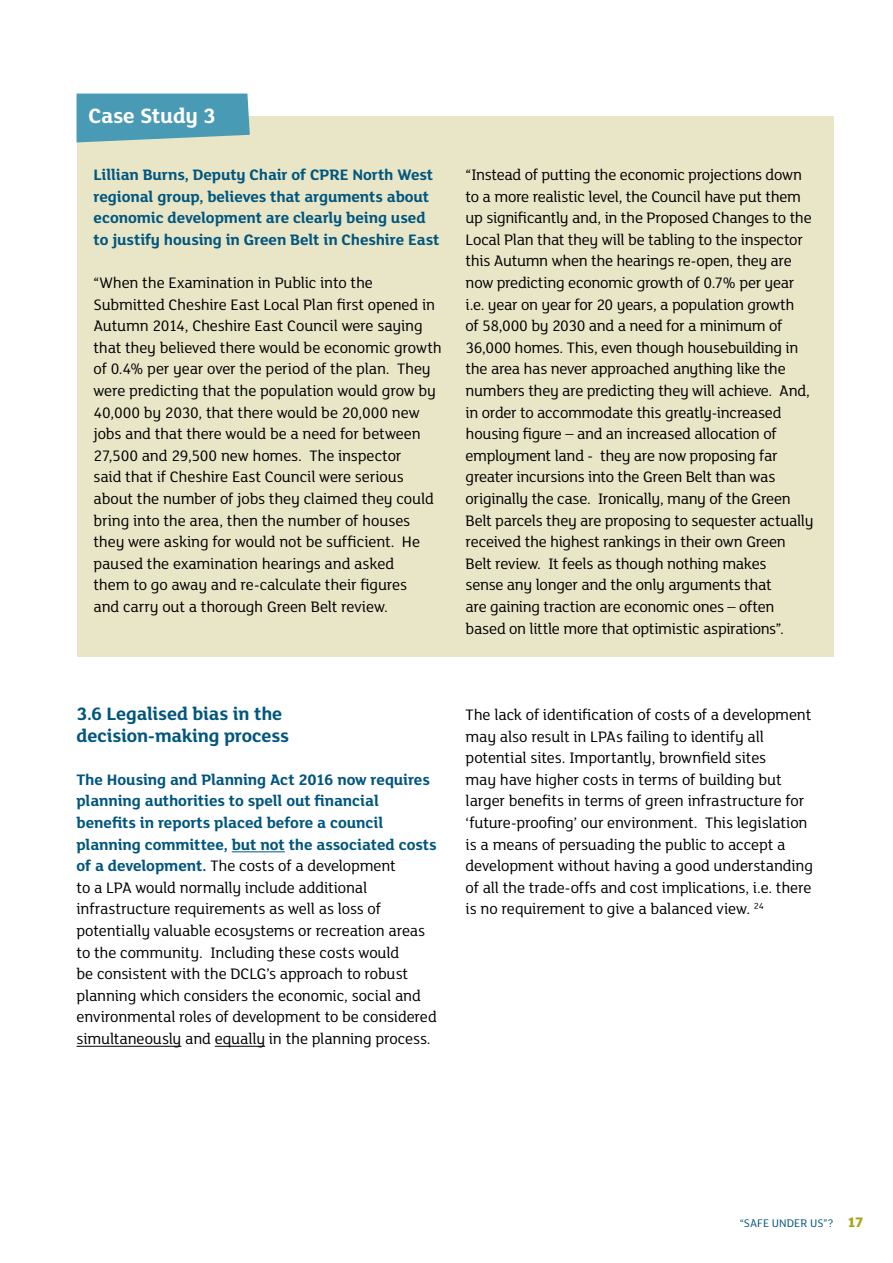
<style>
.page{position:relative;width:893px;height:1263px;background:#fff}
.page>*{position:absolute;margin:0;border:0;box-sizing:border-box;transform-origin:0 0}
.t1{font:700 22.5px "FS Lola";letter-spacing:-.015em;color:#fff}
.t2{font:700 19.5px/21.6px "FS Lola";letter-spacing:-.01em;color:#00567e}
.t3{font:16.5px/21.6px "FS Lola";letter-spacing:-.015em;color:#000}
.t4{font:700 16.5px/21.6px "FS Lola";letter-spacing:-.01em;color:#00567e}
.t5{font:12px "FS Lola";letter-spacing:.01em;color:#00567e}
.s1{font-weight:700;color:#00567e}
.s2{font-weight:800;font-size:15px;color:#a9a415}
</style>
<div class="page">
<hr style="left:232px;top:851px;width:53px;height:1px;background:#00567e">
<hr style="left:77px;top:1046px;width:104px;height:1px;background:#000">
<hr style="left:215px;top:1046px;width:50px;height:1px;background:#000">
<div style="left:77px;top:116px;width:756px;height:541px;background:#e9e6c8"></div>
<svg style="left:77px;top:94px;width:173px;height:48px;background:#559fb6"></svg>
<h1 class="t1" style="left:88px;top:100px;width:129px">Case Study 3</h1>
<p class="t4" style="left:94px;top:163px;width:347px">Lillian Burns, Deputy Chair of CPRE North West regional group, believes that arguments about economic development are clearly being used to justify housing in Green Belt in Cheshire East</p>
<p class="t3" style="left:94px;top:271px;width:350px">“When the Examination in Public into the Submitted Cheshire East Local Plan first opened in Autumn 2014, Cheshire East Council were saying that they believed there would be economic growth of 0.4% per year over the period of the plan. They were predicting that the population would grow by 40,000 by 2030, that there would be 20,000 new jobs and that there would be a need for between 27,500 and 29,500 new homes. The inspector<br>said that if Cheshire East Council were serious about the number of jobs they claimed they could bring into the area, then the number of houses they were asking for would not be sufficient. He paused the examination hearings and asked<br>them to go away and re-calculate their figures<br>and carry out a thorough Green Belt review.</p>
<p class="t3" style="left:466px;top:163px;width:349px">“Instead of putting the economic projections down to a more realistic level, the Council have put them up significantly and, in the Proposed Changes to the Local Plan that they will be tabling to the inspector this Autumn when the hearings re-open, they are now predicting economic growth of 0.7% per year i.e. year on year for 20 years, a population growth<br>of 58,000 by 2030 and a need for a minimum of 36,000 homes. This, even though housebuilding in the area has never approached anything like the numbers they are predicting they will achieve. And, in order to accommodate this greatly-increased housing figure – and an increased allocation of employment land - they are now proposing far greater incursions into the Green Belt than was originally the case. Ironically, many of the Green Belt parcels they are proposing to sequester actually received the highest rankings in their own Green Belt review. It feels as though nothing makes<br>sense any longer and the only arguments that<br>are gaining traction are economic ones – often based on little more that optimistic aspirations”.</p>
<p class="t2" style="left:77px;top:702px;width:214px">3.6 Legalised bias in the decision-making process</p>
<p class="t3" style="left:77px;top:768px;width:362px"><span class="s1">The Housing and Planning Act 2016 now requires planning authorities to spell out financial benefits in reports placed before a council planning committee, but not the associated costs of a development.</span> The costs of a development<br>to a LPA would normally include additional infrastructure requirements as well as loss of potentially valuable ecosystems or recreation areas to the community. Including these costs would<br>be consistent with the DCLG’s approach to robust planning which considers the economic, social and environmental roles of development to be considered simultaneously and equally in the planning process.</p>
<p class="t3" style="left:466px;top:703px;width:349px">The lack of identification of costs of a development may also result in LPAs failing to identify all potential sites. Importantly, brownfield sites<br>may have higher costs in terms of building but larger benefits in terms of green infrastructure for ‘future-proofing’ our environment. This legislation is a means of persuading the public to accept a development without having a good understanding of all the trade-offs and cost implications, i.e. there is no requirement to give a balanced view. <sup>24</sup></p>
<p class="t5" style="left:740px;top:1216px;width:125px">“Safe under us”? <span class="s2">17</span></p>
</div>
